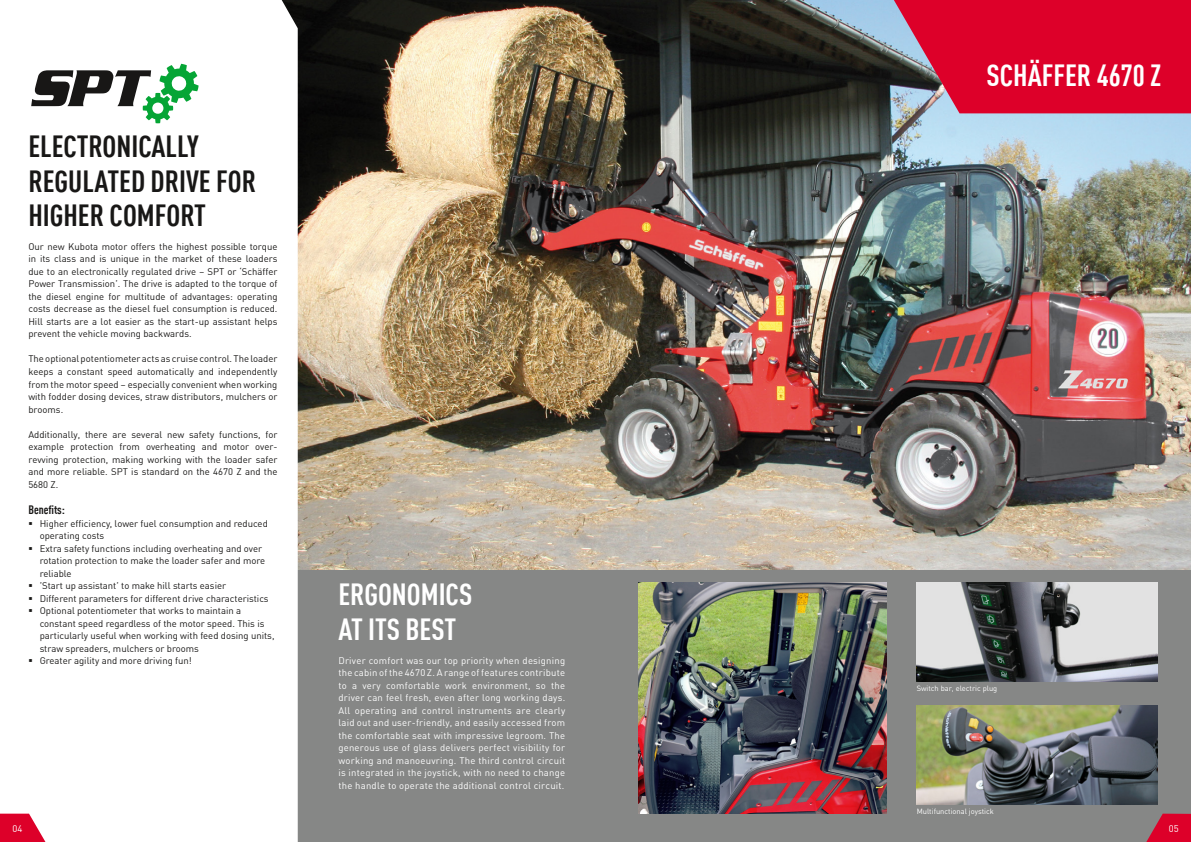
<style>
.page{position:relative;width:1191px;height:842px;background:#fff}
.page>*{position:absolute;margin:0;border:0;box-sizing:border-box;transform-origin:0 0}
.t1{font:700 condensed 30px/34.5px "DIN Offc Pro";color:#181716}
.t2{font:700 condensed 30px/34.5px "DIN Offc Pro";color:#fff}
.t3{font:700 condensed 12px "DIN Offc Pro";color:#181716}
.t4{font:9.5px/12.5px "DIN Offc Pro";color:#181716;text-align:justify}
.t5{font:9.5px/12.5px "DIN Offc Pro";letter-spacing:.025em;color:#fff;text-align:justify}
.t6{font:7.5px "DIN Offc Pro";color:#fff}
</style>
<div class="page">
<div style="left:282px;top:561px;width:909px;height:281px;background:#868786"></div>
<img style="left:298px;top:0;width:893px;height:570px">
<svg style="left:0;top:0;width:298px;height:842px"></svg>
<svg style="left:0;top:814px;width:45px;height:28px"></svg>
<svg style="left:31px;top:64px;width:168px;height:59px"></svg>
<svg style="left:1146px;top:814px;width:45px;height:28px"></svg>
<svg style="left:894px;top:0;width:297px;height:113px;background:#d31137"></svg>
<img style="left:638px;top:582px;width:249px;height:232px">
<img style="left:916px;top:582px;width:241px;height:100px">
<img style="left:916px;top:706px;width:241px;height:99px">
<h1 class="t1" style="left:28px;top:127px;width:229px">ELECTRONICALLY<br>REGULATED DRIVE FOR<br>HIGHER COMFORT</h1>
<p class="t4" style="left:28px;top:240px;width:251px">Our new Kubota motor offers the highest possible torque in its class and is unique in the market of these loaders due to an electronically regulated drive – SPT or ‘Schäffer Power Transmission’. The drive is adapted to the torque of the diesel engine for multitude of advantages: operating costs decrease as the diesel fuel consumption is reduced.<br>Hill starts are a lot easier as the start-up assistant helps prevent the vehicle moving backwards.</p>
<p class="t4" style="left:28px;top:352px;width:251px">The optional potentiometer acts as cruise control. The loader keeps a constant speed automatically and independently from the motor speed – especially convenient when working with fodder dosing devices, straw distributors, mulchers or brooms.</p>
<p class="t4" style="left:28px;top:427px;width:251px">Additionally, there are several new safety functions, for example protection from overheating and motor over&shy;revving protection, making working with the loader safer and more reliable. SPT is standard on the 4670 Z and the 5680 Z.</p>
<p class="t3" style="left:28px;top:501px;width:38px">Benefits:</p>
<p class="t4" style="left:40px;top:517px;width:230px;text-indent:-11px">▪ Higher efficiency, lower fuel consumption and reduced operating costs</p>
<p class="t4" style="left:40px;top:542px;width:227px;text-align:left;text-indent:-11px">▪ Extra safety functions including overheating and over rotation protection to make the loader safer and more reliable</p>
<p class="t4" style="left:28px;top:579px;width:199px">▪ ’Start up assistant’ to make hill starts easier</p>
<p class="t4" style="left:28px;top:592px;width:242px">▪ Different parameters for different drive characteristics</p>
<p class="t4" style="left:40px;top:604px;width:236px;text-align:left;text-indent:-11px">▪ Optional potentiometer that works to maintain a constant speed regardless of the motor speed. This is particularly useful when working with feed dosing units, straw spreaders, mulchers or brooms</p>
<p class="t4" style="left:28px;top:654px;width:165px">▪ Greater agility and more driving fun!</p>
<h1 class="t2" style="left:338px;top:575px;width:135px">ERGONOMICS<br>AT ITS BEST</h1>
<p class="t5" style="left:338px;top:653px;width:228px">Driver comfort was our top priority when designing the cabin of the 4670 Z. A range of features contribute to a very comfortable work environment, so the driver can feel fresh, even after long working days.<br>All operating and control instruments are clearly laid out and user-friendly, and easily accessed from the comfortable seat with impressive legroom. The generous use of glass delivers perfect visibility for working and manoeuvring. The third control circuit is integrated in the joystick, with no need to change the handle to operate the additional control circuit.</p>
<h1 class="t2" style="left:986px;top:56px;width:176px">SCHÄFFER 4670 Z</h1>
<p class="t6" style="left:916px;top:683px;width:82px">Switch bar, electric plug</p>
<p class="t6" style="left:916px;top:805px;width:79px">Multifunctional joystick</p>
<p class="t5" style="left:13px;top:822px;width:11px">04</p>
<p class="t5" style="left:1168px;top:822px;width:11px">05</p>
</div>
